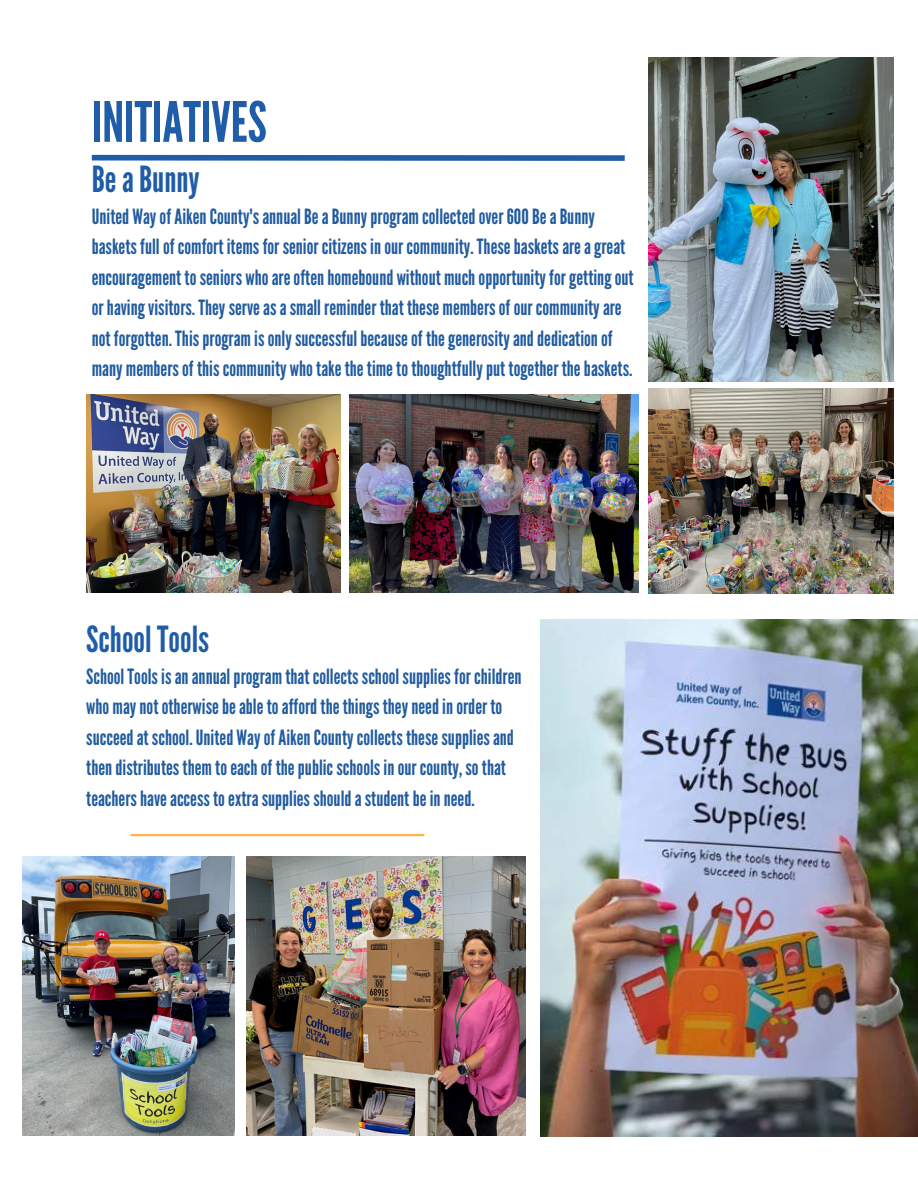
<style>
.page{position:relative;width:918px;height:1188px;background:#fff}
.page>*{position:absolute;margin:0;border:0;box-sizing:border-box;transform-origin:0 0}
.t1{font:55.5px "League Gothic";color:#1f5da8}
.t2{font:36px "League Gothic";color:#1f5da8}
.t3{font:21px/30.3px "League Gothic";color:#215b9f}
</style>
<div class="page">
<div style="left:92px;top:155px;width:533px;height:6px;background:#1f5da8"></div>
<img style="left:648px;top:58px;width:245px;height:324px">
<img style="left:350px;top:395px;width:289px;height:198px">
<img style="left:86px;top:395px;width:255px;height:198px">
<img style="left:648px;top:388px;width:245px;height:205px">
<img style="left:540px;top:620px;width:378px;height:516px">
<hr style="left:131px;top:834px;width:293px;height:2px;background:#fbb44e">
<img style="left:22px;top:856px;width:213px;height:280px">
<img style="left:246px;top:856px;width:280px;height:279px">
<h2 class="t1" style="left:92px;top:90px;width:176px">INITIATIVES</h2>
<p class="t2" style="left:92px;top:158px;width:110px">BeaBunny</p>
<p class="t3" style="left:92px;top:202px;width:543px">United WayofAikenCounty'sannualBeaBunnyprogram collectedover600BeaBunny basketsfullofcomfort itemsforseniorcitizensinourcommunity.Thesebasketsareagreat encouragement toseniors whoareoftenhomebound without muchopportunityforgettingout orhavingvisitors.Theyserveasasmall reminder that these membersofourcommunityare not forgotten.Thisprogram isonlysuccessfulbecauseof thegenerosityanddedicationof many membersof thiscommunity whotakethetimetothoughtfullyput together thebaskets.</p>
<p class="t2" style="left:86px;top:618px;width:125px">SchoolTools</p>
<p class="t3" style="left:86px;top:662px;width:437px">SchoolToolsisanannualprogram thatcollectsschoolsuppliesforchildren who maynototherwisebeabletoaffordthethingstheyneedinorder to succeedatschool.United WayofAikenCountycollectsthesesuppliesand thendistributesthem toeachof thepublicschoolsinourcounty,sothat teachershaveaccesstoextrasuppliesshouldastudentbeinneed.</p>
</div>
